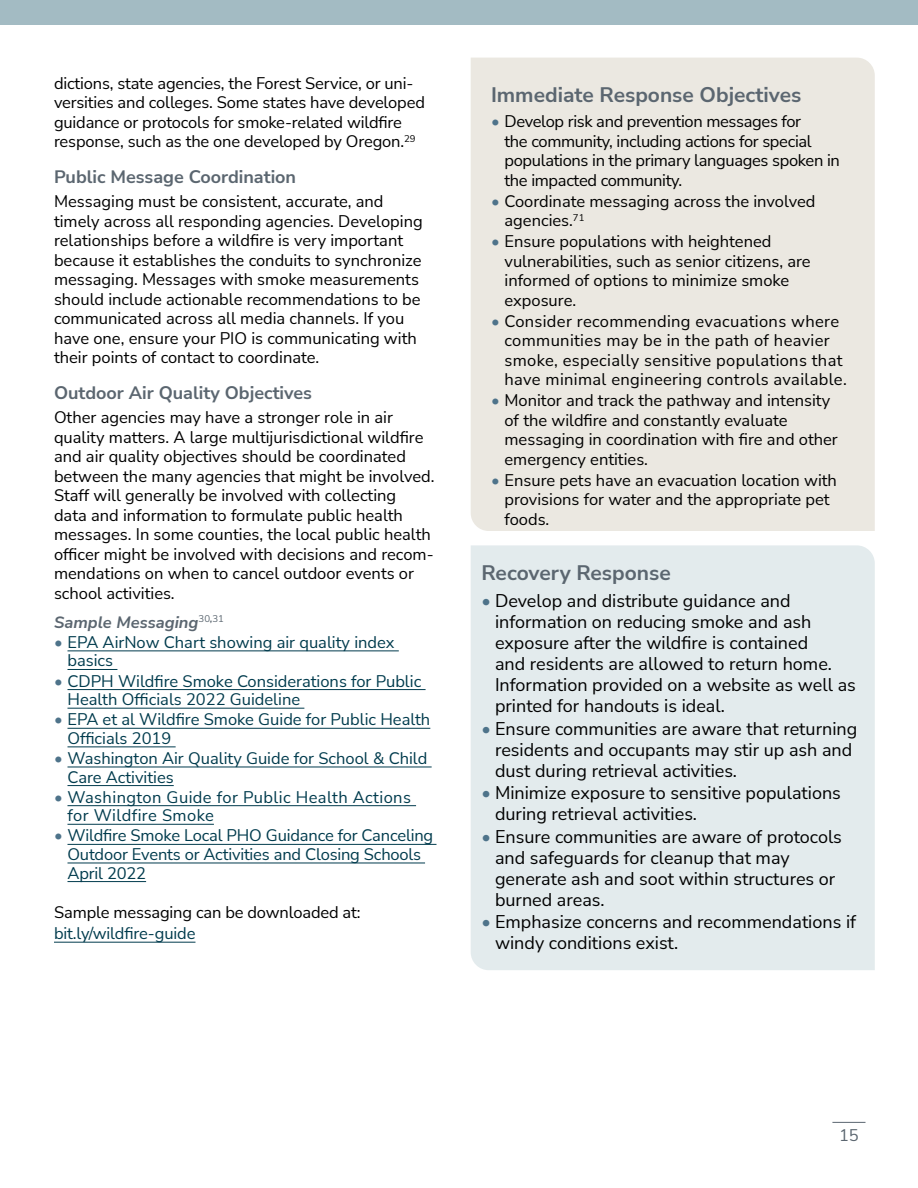
<style>
.page{position:relative;width:918px;height:1188px;background:#fff}
.page>*{position:absolute;margin:0;border:0;box-sizing:border-box;transform-origin:0 0}
.Pull_out_Heading_2{font:700 21px "Nunito Sans";color:#5b6670}
.t1{font:18px/21px "Nunito Sans";color:#000}
.Heading_4{font:700 18px "Nunito Sans";color:#5b6670}
.t2{font:16.5px/19.5px "Nunito Sans";color:#000}
.t3{font:16.5px/18.6px "Nunito Sans";color:#003b4d}
.t4{font:16.5px/19.5px "Nunito Sans";letter-spacing:.02em;color:#000}
.t5{font:16.5px/19.5px "Nunito Sans";letter-spacing:-.02em;color:#000}
.t6{font:16.5px/18.6px "Nunito Sans";letter-spacing:.025em;color:#003b4d}
.List_Paragraph{font:italic 700 16.5px "Nunito Sans";color:#5b6670}
.t7{font:16.5px "Nunito Sans";color:#5b6670}
.s1{color:#4e738a}
</style>
<div class="page">
<div style="left:0;top:0;width:918px;height:25px;background:#a3bbc3"></div>
<div style="left:471px;top:545px;width:404px;height:425px;background:#e3ebed"></div>
<div style="left:471px;top:58px;width:404px;height:473px;background:#ebe8e1"></div>
<hr style="left:68px;top:651px;width:331px;height:1px;background:#003b4d">
<hr style="left:68px;top:669px;width:49px;height:1px;background:#003b4d">
<hr style="left:68px;top:689px;width:358px;height:1px;background:#003b4d">
<hr style="left:68px;top:708px;width:236px;height:1px;background:#003b4d">
<hr style="left:68px;top:728px;width:362px;height:1px;background:#003b4d">
<hr style="left:68px;top:747px;width:108px;height:1px;background:#003b4d">
<hr style="left:68px;top:767px;width:364px;height:1px;background:#003b4d">
<hr style="left:68px;top:785px;width:106px;height:1px;background:#003b4d">
<hr style="left:68px;top:805px;width:348px;height:1px;background:#003b4d">
<hr style="left:68px;top:824px;width:146px;height:1px;background:#003b4d">
<hr style="left:68px;top:844px;width:368px;height:1px;background:#003b4d">
<hr style="left:68px;top:863px;width:357px;height:1px;background:#003b4d">
<hr style="left:68px;top:881px;width:78px;height:1px;background:#003b4d">
<hr style="left:54px;top:942px;width:141px;height:1px;background:#003b4d">
<hr style="left:832px;top:1122px;width:34px;height:1px;background:#5b6670">
<p class="t2" style="left:54px;top:73px;width:372px">dictions, state agencies, the Forest Service, or uni&shy;versities and colleges. Some states have developed guidance or protocols for smoke-related wildfire response, such as the one developed by Oregon.<sup>29</sup></p>
<p class="Heading_4" style="left:54px;top:164px;width:244px">Public Message Coordination</p>
<p class="t2" style="left:54px;top:191px;width:370px">Messaging must be consistent, accurate, and timely across all responding agencies. Developing relationships before a wildfire is very important because it establishes the conduits to synchronize messaging. Messages with smoke measurements should include actionable recommendations to be communicated across all media channels. If you have one, ensure your PIO is communicating with their points of contact to coordinate.</p>
<p class="Heading_4" style="left:54px;top:380px;width:260px">Outdoor Air Quality Objectives</p>
<p class="t2" style="left:54px;top:407px;width:382px">Other agencies may have a stronger role in air quality matters. A large multijurisdictional wildfire and air quality objectives should be coordinated between the many agencies that might be involved.<br>Staff will generally be involved with collecting<br>data and information to formulate public health messages. In some counties, the local public health officer might be involved with decisions and recom&shy;mendations on when to cancel outdoor events or school activities.</p>
<p class="List_Paragraph" style="left:54px;top:610px;width:172px">Sample Messaging<sup>30</sup><sup>,</sup><sup>31</sup></p>
<p class="t3" style="left:68px;top:632px;width:329px;text-indent:-14px"><span class="s1">•</span> EPA AirNow Chart showing air quality index basics</p>
<p class="t3" style="left:68px;top:671px;width:355px;text-indent:-14px"><span class="s1">•</span> CDPH Wildfire Smoke Considerations for Public<br>Health Officials 2022 Guideline</p>
<p class="t3" style="left:68px;top:710px;width:364px;text-indent:-14px"><span class="s1">•</span> EPA et al Wildfire Smoke Guide for Public Health<br>Officials 2019</p>
<p class="t3" style="left:68px;top:748px;width:361px;text-indent:-14px"><span class="s1">•</span> Washington Air Quality Guide for School &amp; Child<br>Care Activities</p>
<p class="t6" style="left:68px;top:787px;width:345px;text-indent:-14px"><span class="s1">•</span> Washington Guide for Public Health Actions for Wildfire Smoke</p>
<p class="t3" style="left:68px;top:826px;width:367px;text-indent:-14px"><span class="s1">•</span> Wildfire Smoke Local PHO Guidance for Canceling<br>Outdoor Events or Activities and Closing Schools<br>April 2022</p>
<p class="t2" style="left:54px;top:902px;width:308px">Sample messaging can be downloaded at:</p>
<p class="t3" style="left:54px;top:924px;width:143px">bit.ly/wildfire-guide</p>
<p class="Pull_out_Heading_2" style="left:491px;top:79px;width:312px">Immediate Response Objectives</p>
<p class="t5" style="left:505px;top:111px;width:337px;text-indent:-14px"><span class="s1">•</span> Develop risk and prevention messages for<br>the community, including actions for special populations in the primary languages spoken in the impacted community.</p>
<p class="t2" style="left:505px;top:190px;width:313px;text-indent:-14px"><span class="s1">•</span> Coordinate messaging across the involved agencies.<sup>71</sup></p>
<p class="t2" style="left:505px;top:231px;width:308px;text-indent:-14px"><span class="s1">•</span> Ensure populations with heightened vulnerabilities, such as senior citizens, are informed of options to minimize smoke exposure.</p>
<p class="t4" style="left:505px;top:310px;width:344px;text-indent:-14px"><span class="s1">•</span> Consider recommending evacuations where communities may be in the path of heavier smoke, especially sensitive populations that have minimal engineering controls available.</p>
<p class="t2" style="left:505px;top:390px;width:335px;text-indent:-14px"><span class="s1">•</span> Monitor and track the pathway and intensity of the wildfire and constantly evaluate messaging in coordination with fire and other emergency entities.</p>
<p class="t2" style="left:505px;top:469px;width:334px;text-indent:-14px"><span class="s1">•</span> Ensure pets have an evacuation location with provisions for water and the appropriate pet foods.</p>
<p class="Pull_out_Heading_2" style="left:482px;top:558px;width:191px">Recovery Response</p>
<p class="t1" style="left:495px;top:590px;width:362px;text-indent:-14px"><span class="s1">•</span> Develop and distribute guidance and information on reducing smoke and ash exposure after the wildfire is contained<br>and residents are allowed to return home.<br>Information provided on a website as well as printed for handouts is ideal.</p>
<p class="t1" style="left:495px;top:717px;width:364px;text-indent:-14px"><span class="s1">•</span> Ensure communities are aware that returning residents and occupants may stir up ash and dust during retrieval activities.</p>
<p class="t1" style="left:495px;top:782px;width:347px;text-indent:-14px"><span class="s1">•</span> Minimize exposure to sensitive populations during retrieval activities.</p>
<p class="t1" style="left:495px;top:825px;width:348px;text-indent:-14px"><span class="s1">•</span> Ensure communities are aware of protocols and safeguards for cleanup that may generate ash and soot within structures or burned areas.</p>
<p class="t1" style="left:495px;top:911px;width:363px;text-indent:-14px"><span class="s1">•</span> Emphasize concerns and recommendations if windy conditions exist.</p>
<p class="t7" style="left:839px;top:1124px;width:21px">15</p>
</div>
